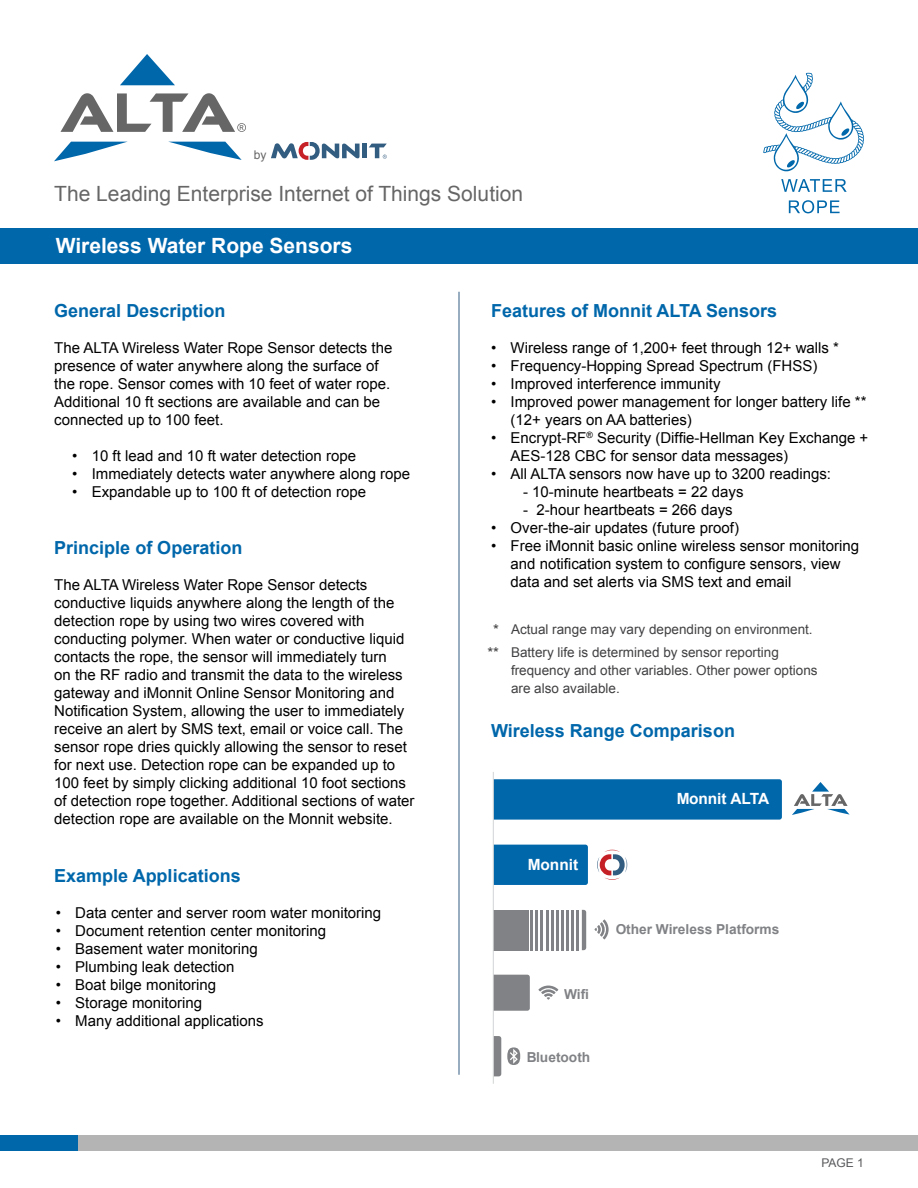
<style>
.page{position:relative;width:918px;height:1188px;background:#fff}
.page>*{position:absolute;margin:0;border:0;box-sizing:border-box;transform-origin:0 0}
.t1{font:700 21.45px "Arial";color:#0067ab}
.t2{font:21px "Arial";color:#666}
.t3{font:700 21px "Arial";color:#fff}
.t4{font:700 18px "Arial";color:#0067ab}
.t5{font:700 15.45px "Arial";color:#fff}
.t6{font:15px/18px "Arial";color:#000}
.t7{font:700 13.8px "Arial";color:#808285}
.t8{font:13.5px/23px "Arial";color:#414042}
.t9{font:12px "Arial";color:#58595b}
.t10{font:12px "Arial";color:#666}
.s1{font-size:15px}
</style>
<div class="page">
<div style="left:0;top:228px;width:918px;height:35px;background:#0067ab"></div>
<div style="left:0;top:1135px;width:918px;height:16px;background:#b4b4b4"></div>
<div style="left:0;top:1135px;width:78px;height:16px;background:#0067ab"></div>
<hr style="left:459px;top:292px;width:1px;height:783px;background:#335d80">
<svg style="left:120px;top:54px;width:55px;height:31px"></svg>
<svg style="left:54px;top:142px;width:72px;height:19px"></svg>
<svg style="left:170px;top:142px;width:72px;height:18px"></svg>
<svg style="left:60px;top:93px;width:186px;height:39px"></svg>
<div style="left:362px;top:144px;width:5px;height:14px;background:#335d80"></div>
<svg style="left:271px;top:142px;width:89px;height:18px"></svg>
<svg style="left:369px;top:144px;width:18px;height:15px"></svg>
<svg style="left:781px;top:179px;width:66px;height:13px"></svg>
<svg style="left:789px;top:200px;width:51px;height:13px"></svg>
<svg style="left:763px;top:73px;width:101px;height:98px"></svg>
<div style="left:494px;top:779px;width:288px;height:41px;background:#0067ab"></div>
<div style="left:494px;top:845px;width:94px;height:40px;background:#0067ab"></div>
<svg style="left:582px;top:910px;width:4px;height:40px"></svg>
<svg style="left:494px;top:975px;width:64px;height:101px"></svg>
<svg style="left:597px;top:850px;width:30px;height:30px"></svg>
<svg style="left:594px;top:919px;width:15px;height:20px"></svg>
<div style="left:493px;top:910px;width:36px;height:40px;background:#808285"></div>
<hr style="left:530px;top:910px;width:3px;height:40px;background:#808285">
<hr style="left:536px;top:910px;width:2px;height:40px;background:#808285">
<hr style="left:541px;top:910px;width:2px;height:40px;background:#808285">
<hr style="left:546px;top:910px;width:2px;height:40px;background:#808285">
<hr style="left:551px;top:910px;width:2px;height:40px;background:#808285">
<hr style="left:556px;top:910px;width:3px;height:40px;background:#808285">
<hr style="left:561px;top:910px;width:3px;height:40px;background:#808285">
<hr style="left:566px;top:910px;width:3px;height:40px;background:#808285">
<hr style="left:572px;top:910px;width:2px;height:40px;background:#808285">
<hr style="left:577px;top:910px;width:2px;height:40px;background:#808285">
<svg style="left:792px;top:782px;width:58px;height:33px"></svg>
<hr style="left:493px;top:772px;width:1px;height:311px;background:#d1d3d4">
<p class="t10" style="left:254px;top:147px;width:14px">by</p>
<h2 class="t2" style="left:54px;top:180px;width:470px">The Leading Enterprise Internet of Things Solution</h2>
<h2 class="t3" style="left:56px;top:232px;width:298px">Wireless Water Rope Sensors</h2>
<p class="t4" style="left:54px;top:298px;width:173px">General Description</p>
<p class="t6" style="left:54px;top:338px;width:340px">The ALTA Wireless Water Rope Sensor detects the presence of water anywhere along the surface of the rope. Sensor comes with 10 feet of water rope.<br>Additional 10 ft sections are available and can be connected up to 100 feet.</p>
<p class="t6" style="left:72px;top:446px;width:285px">• 10 ft lead and 10 ft water detection rope</p>
<p class="t6" style="left:72px;top:464px;width:339px">• Immediately detects water anywhere along rope</p>
<p class="t6" style="left:72px;top:482px;width:295px">• Expandable up to 100 ft of detection rope</p>
<p class="t4" style="left:54px;top:536px;width:190px">Principle of Operation</p>
<p class="t6" style="left:54px;top:576px;width:362px">The ALTA Wireless Water Rope Sensor detects conductive liquids anywhere along the length of the detection rope by using two wires covered with conducting polymer. When water or conductive liquid contacts the rope, the sensor will immediately turn<br>on the RF radio and transmit the data to the wireless gateway and iMonnit Online Sensor Monitoring and Notification System, allowing the user to immediately receive an alert by SMS text, email or voice call. The sensor rope dries quickly allowing the sensor to reset for next use. Detection rope can be expanded up to 100 feet by simply clicking additional 10 foot sections of detection rope together. Additional sections of water detection rope are available on the Monnit website.</p>
<p class="t4" style="left:54px;top:863px;width:188px">Example Applications</p>
<p class="t6" style="left:56px;top:904px;width:327px">• Data center and server room water monitoring</p>
<p class="t6" style="left:56px;top:922px;width:272px">• Document retention center monitoring</p>
<p class="t6" style="left:56px;top:940px;width:204px">• Basement water monitoring</p>
<p class="t6" style="left:56px;top:958px;width:180px">• Plumbing leak detection</p>
<p class="t6" style="left:56px;top:976px;width:162px">• Boat bilge monitoring</p>
<p class="t6" style="left:56px;top:994px;width:148px">• Storage monitoring</p>
<p class="t6" style="left:56px;top:1012px;width:209px">• Many additional applications</p>
<p class="t4" style="left:491px;top:298px;width:288px">Features of Monnit ALTA Sensors</p>
<p class="t6" style="left:491px;top:338px;width:349px">• Wireless range of 1,200+ feet through 12+ walls *</p>
<p class="t6" style="left:491px;top:356px;width:328px">• Frequency-Hopping Spread Spectrum (FHSS)</p>
<p class="t6" style="left:491px;top:374px;width:231px">• Improved interference immunity</p>
<p class="t6" style="left:511px;top:392px;width:357px;text-indent:-20px">• Improved power management for longer battery life ** (12+ years on AA batteries)</p>
<p class="t6" style="left:511px;top:428px;width:359px;text-indent:-19px">• Encrypt-RF<sup>®</sup> Security (Diffie-Hellman Key Exchange +<br>AES-128 CBC for sensor data messages)</p>
<p class="t6" style="left:491px;top:464px;width:341px">• All ALTA sensors now have up to 3200 readings:</p>
<p class="t6" style="left:523px;top:482px;width:222px">- 10-minute heartbeats = 22 days</p>
<p class="t6" style="left:523px;top:500px;width:211px">- 2-hour heartbeats = 266 days</p>
<p class="t6" style="left:491px;top:518px;width:249px">• Over-the-air updates (future proof)</p>
<p class="t6" style="left:511px;top:536px;width:350px;text-indent:-20px">• Free iMonnit basic online wireless sensor monitoring and notification system to configure sensors, view data and set alerts via SMS text and email</p>
<p class="t8" style="left:487px;top:618px;width:327px;text-indent:6px"><span class="s1">*</span> Actual range may vary depending on environment. <span class="s1">**</span> Battery life is determined by sensor reporting</p>
<p class="t8" style="left:511px;top:661px;width:308px;line-height:18px">frequency and other variables. Other power options are also available.</p>
<p class="t4" style="left:491px;top:719px;width:245px">Wireless Range Comparison</p>
<h1 class="t1" style="left:493px;top:726px;width:292px">Wireless Range Comparison</h1>
<p class="t5" style="left:528px;top:854px;width:52px">Monnit</p>
<p class="t7" style="left:564px;top:985px;width:27px">Wifi</p>
<p class="t7" style="left:526px;top:1047px;width:66px">Bluetooth</p>
<p class="t5" style="left:676px;top:788px;width:95px">Monnit ALTA</p>
<p class="t7" style="left:616px;top:919px;width:165px">Other Wireless Platforms</p>
<p class="t9" style="left:822px;top:1155px;width:44px">PAGE 1</p>
</div>
